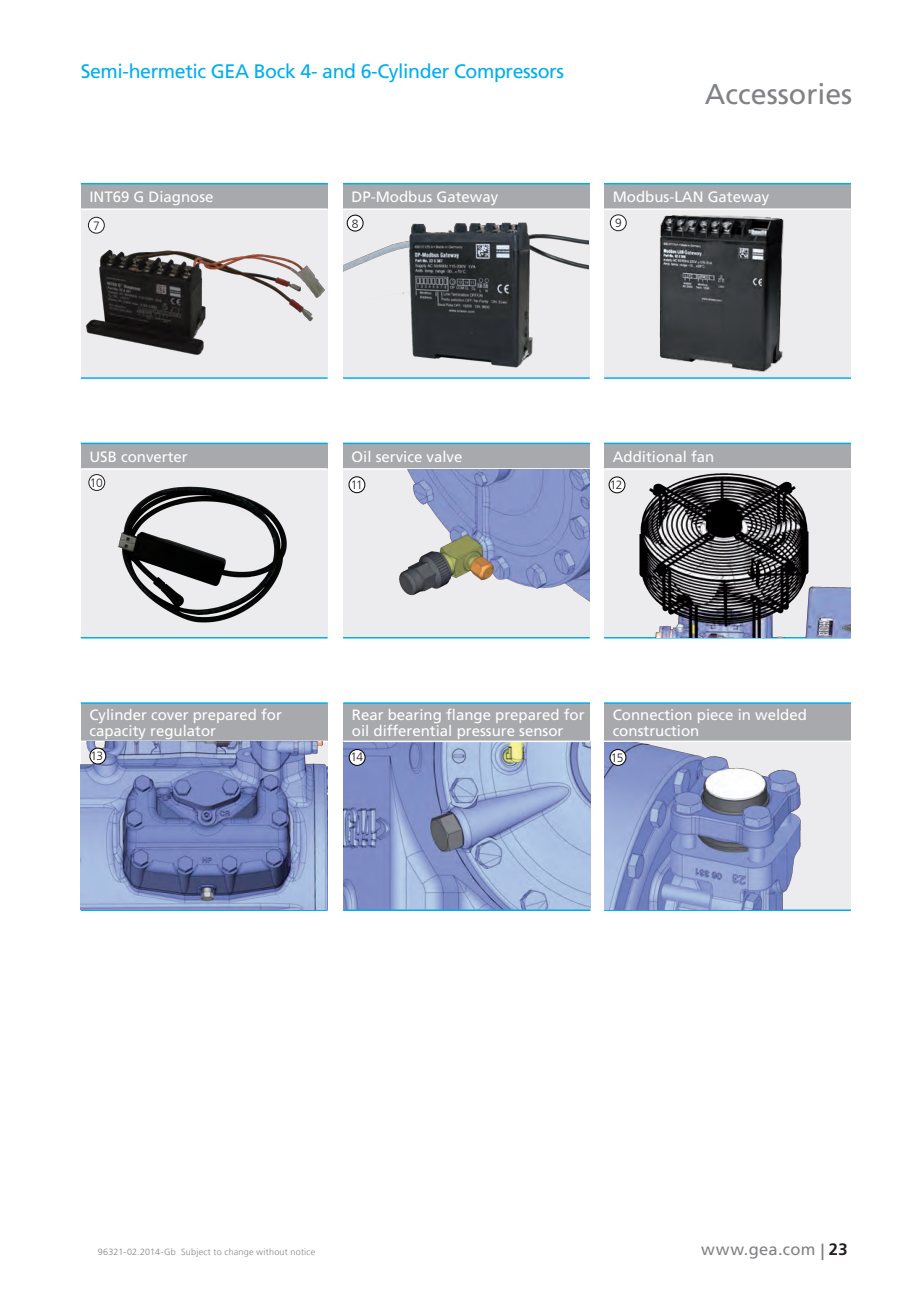
<style>
.page{position:relative;width:919px;height:1289px;background:#fff}
.page>*{position:absolute;margin:0;border:0;box-sizing:border-box;transform-origin:0 0}
.t1{font:28.5px "Frutiger LT Com";color:#808285}
.t2{font:19.5px "Frutiger LT Com";letter-spacing:-.02em;color:#00aeef}
.t3{font:16.5px "Frutiger LT Com";letter-spacing:.02em;color:#808285}
.t4{font:15px/16.5px "Frutiger LT Com";color:#fff}
.t5{font:300 12px "Frutiger LT Com";letter-spacing:-.055em;color:#231f20}
.t6{font:300 9px "Frutiger LT Com";letter-spacing:.025em;color:#808285}
.s1{font-weight:700}
.s2{font-weight:700;color:#231f20}
</style>
<div class="page">
<img style="left:343px;top:742px;width:247px;height:167px">
<div style="left:604px;top:443px;width:246px;height:26px;background:#a8a9ad"></div>
<div style="left:604px;top:469px;width:246px;height:168px;background:#ececee"></div>
<hr style="left:604px;top:442px;width:246px;height:2px;background:#00aeef">
<hr style="left:604px;top:468px;width:246px;height:1px;background:#fff">
<hr style="left:604px;top:637px;width:246px;height:1px;background:#00aeef">
<div style="left:343px;top:443px;width:246px;height:26px;background:#a8a9ad"></div>
<hr style="left:343px;top:442px;width:246px;height:2px;background:#00aeef">
<hr style="left:343px;top:637px;width:246px;height:1px;background:#00aeef">
<hr style="left:343px;top:468px;width:246px;height:1px;background:#fff">
<div style="left:604px;top:703px;width:246px;height:38px;background:#a8a9ad"></div>
<hr style="left:604px;top:702px;width:246px;height:1px;background:#00aeef">
<hr style="left:604px;top:740px;width:246px;height:2px;background:#fff">
<hr style="left:604px;top:909px;width:246px;height:2px;background:#00aeef">
<div style="left:343px;top:703px;width:247px;height:38px;background:#a8a9ad"></div>
<hr style="left:343px;top:702px;width:247px;height:1px;background:#00aeef">
<hr style="left:343px;top:740px;width:247px;height:2px;background:#fff">
<hr style="left:343px;top:909px;width:247px;height:2px;background:#00aeef">
<div style="left:609px;top:477px;width:16px;height:16px;background:#fff;border-radius:50%"></div>
<div style="left:609px;top:477px;width:16px;height:16px;border:1px solid #000;border-radius:50%"></div>
<div style="left:349px;top:749px;width:16px;height:16px;background:#fff;border-radius:50%"></div>
<div style="left:349px;top:749px;width:16px;height:16px;border:1px solid #000;border-radius:50%"></div>
<div style="left:343px;top:184px;width:246px;height:25px;background:#a8a9ad"></div>
<div style="left:343px;top:209px;width:246px;height:169px;background:#ececee"></div>
<hr style="left:343px;top:183px;width:246px;height:1px;background:#00aeef">
<hr style="left:343px;top:208px;width:246px;height:2px;background:#fff">
<hr style="left:343px;top:377px;width:246px;height:2px;background:#00aeef">
<div style="left:604px;top:184px;width:246px;height:25px;background:#a8a9ad"></div>
<div style="left:604px;top:209px;width:246px;height:169px;background:#ececee"></div>
<hr style="left:604px;top:183px;width:246px;height:1px;background:#00aeef">
<hr style="left:604px;top:208px;width:246px;height:2px;background:#fff">
<hr style="left:604px;top:377px;width:246px;height:2px;background:#00aeef">
<div style="left:81px;top:443px;width:246px;height:26px;background:#a8a9ad"></div>
<div style="left:81px;top:469px;width:246px;height:168px;background:#ececee"></div>
<hr style="left:81px;top:442px;width:246px;height:2px;background:#00aeef">
<hr style="left:81px;top:468px;width:246px;height:1px;background:#fff">
<hr style="left:81px;top:637px;width:246px;height:1px;background:#00aeef">
<svg style="left:347px;top:215px;width:16px;height:16px"></svg>
<div style="left:347px;top:215px;width:16px;height:16px;border:1px solid #000;border-radius:50%"></div>
<div style="left:610px;top:215px;width:16px;height:16px;background:#fff;border-radius:50%"></div>
<div style="left:610px;top:215px;width:16px;height:16px;border:1px solid #231f20;border-radius:50%"></div>
<div style="left:89px;top:474px;width:16px;height:16px;background:#fff;border-radius:50%"></div>
<div style="left:89px;top:474px;width:16px;height:16px;border:1px solid #231f20;border-radius:50%"></div>
<img style="left:659px;top:214px;width:125px;height:158px">
<img style="left:343px;top:218px;width:245px;height:149px">
<img style="left:118px;top:486px;width:169px;height:137px">
<div style="left:81px;top:703px;width:246px;height:38px;background:#a8a9ad"></div>
<hr style="left:81px;top:702px;width:246px;height:1px;background:#00aeef">
<hr style="left:81px;top:740px;width:246px;height:2px;background:#fff">
<hr style="left:81px;top:909px;width:246px;height:2px;background:#00aeef">
<img style="left:343px;top:469px;width:246px;height:168px">
<img style="left:604px;top:742px;width:246px;height:167px">
<img style="left:632px;top:469px;width:218px;height:168px">
<img style="left:81px;top:742px;width:246px;height:167px">
<div style="left:90px;top:748px;width:16px;height:16px;background:#fff;border-radius:50%"></div>
<div style="left:90px;top:748px;width:16px;height:16px;border:1px solid #000;border-radius:50%"></div>
<div style="left:610px;top:749px;width:16px;height:16px;background:#fff;border-radius:50%"></div>
<div style="left:609px;top:749px;width:17px;height:16px;border:1px solid #000;border-radius:50%"></div>
<div style="left:81px;top:184px;width:246px;height:25px;background:#a8a9ad"></div>
<div style="left:81px;top:209px;width:246px;height:169px;background:#ececee"></div>
<hr style="left:81px;top:183px;width:246px;height:1px;background:#00aeef">
<hr style="left:81px;top:208px;width:246px;height:2px;background:#fff">
<hr style="left:81px;top:377px;width:246px;height:2px;background:#00aeef">
<img style="left:85px;top:236px;width:243px;height:121px">
<div style="left:88px;top:217px;width:16px;height:16px;background:#fff;border-radius:50%"></div>
<div style="left:88px;top:217px;width:16px;height:16px;border:1px solid #231f20;border-radius:50%"></div>
<h2 class="t2" style="left:81px;top:60px;width:484px">Semi-hermetic GEA Bock 4- and 6-Cylinder Compressors</h2>
<h1 class="t1" style="left:705px;top:78px;width:149px">Accessories</h1>
<p class="t4" style="left:89px;top:189px;width:126px">INT69 G Diagnose</p>
<p class="t5" style="left:93px;top:219px;width:8px">7</p>
<p class="t4" style="left:351px;top:189px;width:148px">DP-Modbus Gateway</p>
<p class="t4" style="left:612px;top:189px;width:158px">Modbus-LAN Gateway</p>
<p class="t5" style="left:352px;top:217px;width:8px">8</p>
<p class="t5" style="left:615px;top:216px;width:8px">9</p>
<p class="t4" style="left:89px;top:448px;width:100px">USB converter</p>
<p class="t4" style="left:351px;top:448px;width:112px">Oil service valve</p>
<p class="t4" style="left:612px;top:448px;width:103px">Additional fan</p>
<p class="t5" style="left:90px;top:475px;width:14px">10</p>
<p class="t5" style="left:350px;top:477px;width:14px">11</p>
<p class="t5" style="left:610px;top:477px;width:14px">12</p>
<p class="t4" style="left:89px;top:706px;width:194px">Cylinder cover prepared for capacity regulator</p>
<p class="t5" style="left:91px;top:749px;width:14px">13</p>
<p class="t5" style="left:610px;top:750px;width:14px">15</p>
<p class="t4" style="left:352px;top:706px;width:234px">Rear bearing flange prepared for oil differential pressure sensor</p>
<p class="t4" style="left:612px;top:706px;width:196px">Connection piece in welded construction</p>
<p class="t5" style="left:350px;top:750px;width:14px">14</p>
<p class="t6" style="left:98px;top:1246px;width:219px">96321-02.2014-Gb Subject to change without notice</p>
<p class="t3" style="left:701px;top:1239px;width:148px">www.gea.com <span class="s1">|</span> <span class="s2">23</span></p>
</div>
